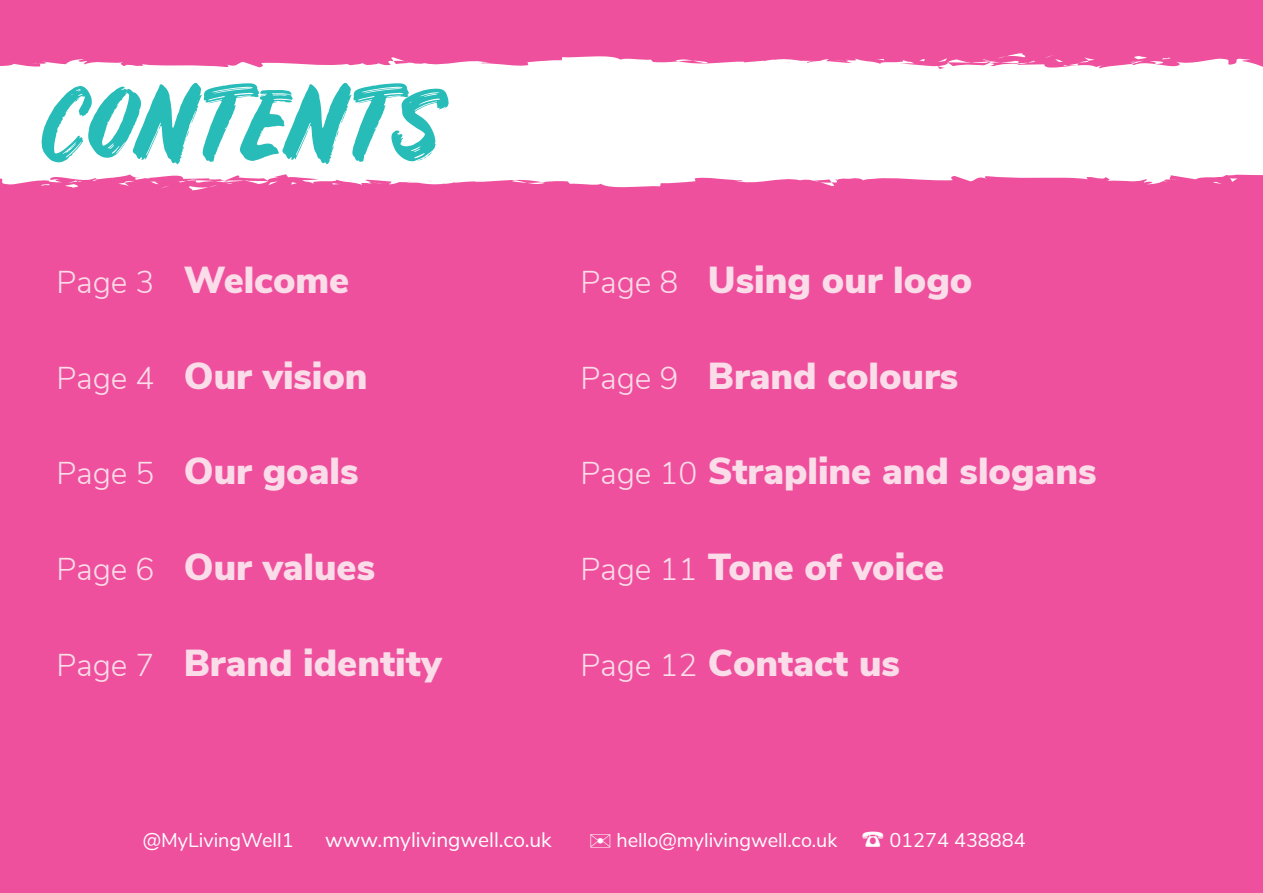
<style>
.page{position:relative;width:1263px;height:893px;background:#ee509d}
.page>*{position:absolute;margin:0;border:0;box-sizing:border-box;transform-origin:0 0}
.t1{font:91.5px "Rustico";color:#27bcb8}
.t2{font:900 37.5px "Nunito Sans";color:#fbdce9}
.t3{font:19.95px "Nunito Sans";color:#fff}
.s1{font-weight:300;font-size:31.5px}
.s2{font-size:21px}
</style>
<div class="page">
<svg style="left:1012px;top:53px;width:12px;height:2px"></svg>
<svg style="left:0;top:55px;width:1263px;height:134px;background:#fce9f3"></svg>
<svg style="left:1185px;top:155px;width:10px;height:3px"></svg>
<svg style="left:924px;top:93px;width:9px;height:3px"></svg>
<svg style="left:652px;top:154px;width:6px;height:2px"></svg>
<svg style="left:331px;top:183px;width:10px;height:2px"></svg>
<svg style="left:368px;top:180px;width:43px;height:7px"></svg>
<svg style="left:332px;top:165px;width:39px;height:8px"></svg>
<svg style="left:667px;top:165px;width:3px;height:6px"></svg>
<svg style="left:811px;top:148px;width:24px;height:7px"></svg>
<svg style="left:1228px;top:96px;width:8px;height:2px"></svg>
<svg style="left:1109px;top:91px;width:13px;height:4px"></svg>
<svg style="left:1005px;top:95px;width:14px;height:5px"></svg>
<svg style="left:178px;top:144px;width:145px;height:46px"></svg>
<svg style="left:675px;top:57px;width:210px;height:29px;background:#fce4f0"></svg>
<svg style="left:420px;top:157px;width:86px;height:27px;background:#fdf4f9"></svg>
<h1 class="t1" style="left:43px;top:69px;width:400px">CONTENTS</h1>
<p class="t2" style="left:56px;top:252px;width:294px"><span class="s1">Page 3</span> Welcome</p>
<p class="t2" style="left:580px;top:252px;width:393px"><span class="s1">Page 8</span> Using our logo</p>
<p class="t2" style="left:56px;top:348px;width:313px"><span class="s1">Page 4</span> Our vision</p>
<p class="t2" style="left:580px;top:348px;width:379px"><span class="s1">Page 9</span> Brand colours</p>
<p class="t2" style="left:56px;top:444px;width:304px"><span class="s1">Page 5</span> Our goals</p>
<p class="t2" style="left:580px;top:444px;width:517px"><span class="s1">Page 10</span> Strapline and slogans</p>
<p class="t2" style="left:56px;top:539px;width:320px"><span class="s1">Page 6</span> Our values</p>
<p class="t2" style="left:580px;top:539px;width:365px"><span class="s1">Page 11</span> Tone of voice</p>
<p class="t2" style="left:56px;top:635px;width:387px"><span class="s1">Page 7</span> Brand identity</p>
<p class="t2" style="left:580px;top:635px;width:321px"><span class="s1">Page 12</span> Contact us</p>
<p class="t3" style="left:143px;top:825px;width:152px">@MyLivingWell1</p>
<p class="t3" style="left:325px;top:825px;width:702px"><span class="s2">www.mylivingwell.co.uk</span> ✉ hello@mylivingwell.co.uk ☎ 01274 438884</p>
</div>
